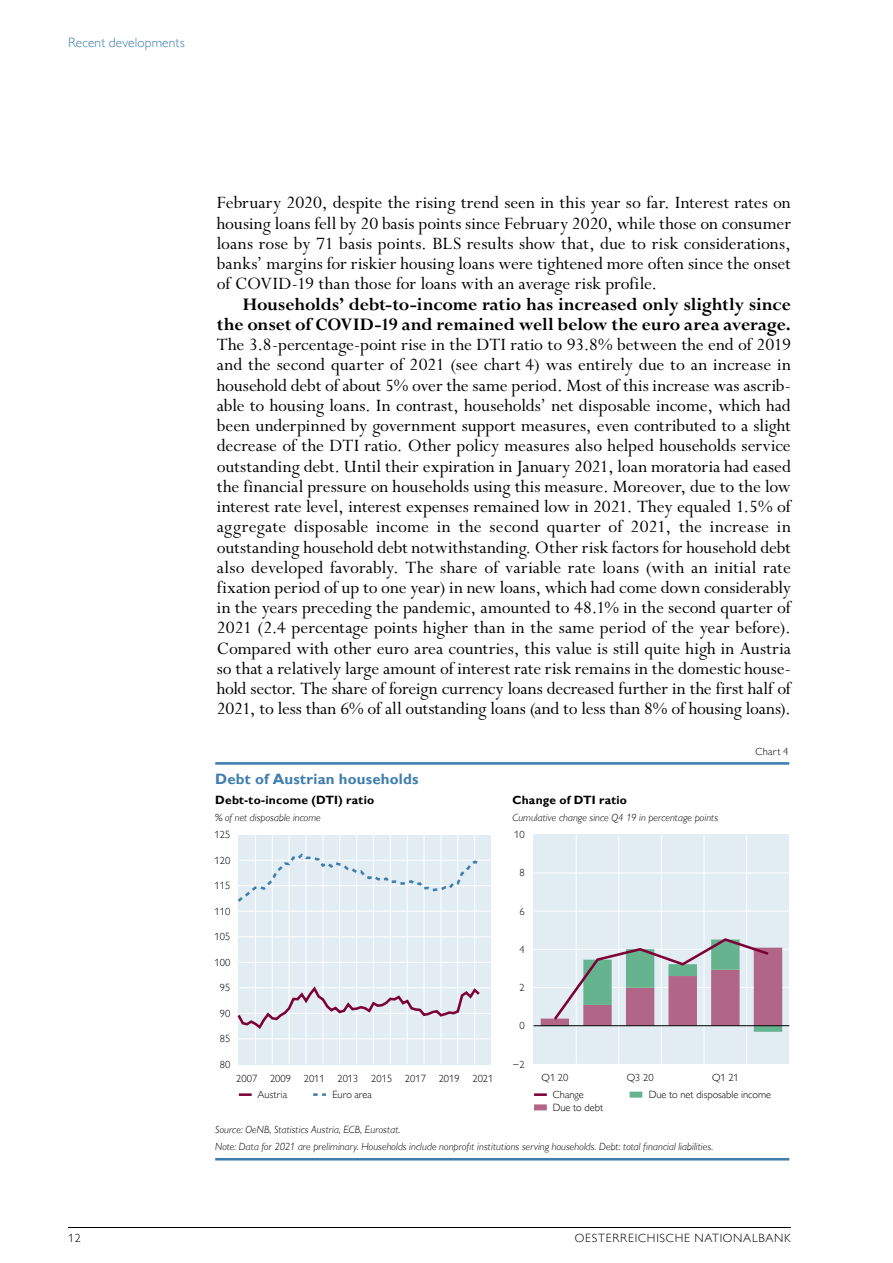
<style>
.page{position:relative;width:893px;height:1263px;background:#fff}
.page>*{position:absolute;margin:0;border:0;box-sizing:border-box;transform-origin:0 0}
.t1{font:19.5px/20.2px "Perpetua Std";color:#000;text-align:justify}
.t2{font:700 19.5px/20.2px "Perpetua Std";letter-spacing:-.005em;color:#000;text-align:right}
.t3{font:700 15px "Gill Sans MT Pro";letter-spacing:.01em;color:#3e7eaf}
.t4{font:300 13.5px "Gill Sans MT Pro";letter-spacing:.01em;color:#3e7eaf}
.t5{font:700 12px "Gill Sans MT Pro";letter-spacing:.015em;color:#000}
.t6{font:300 12px "Gill Sans MT Pro";letter-spacing:.06em;color:#000}
.t7{font:italic 300 10.5px/17px "Gill Sans MT Pro";letter-spacing:.01em;color:#000}
.t8{font:300 10.5px "Gill Sans MT Pro";color:#000}
</style>
<div class="page">
<hr style="left:68px;top:1227px;width:723px;height:1px;background:#000">
<hr style="left:215px;top:762px;width:574px;height:3px;background:#3e7eaf">
<hr style="left:215px;top:1158px;width:574px;height:2px;background:#3e7eaf">
<svg style="left:239px;top:1093px;width:13px;height:3px"></svg>
<svg style="left:313px;top:1093px;width:13px;height:3px"></svg>
<div style="left:534px;top:1104px;width:13px;height:6px;background:#b16687"></div>
<svg style="left:534px;top:1093px;width:13px;height:3px"></svg>
<div style="left:630px;top:1091px;width:12px;height:6px;background:#66b38f"></div>
<div style="left:239px;top:835px;width:252px;height:229px;background:#e2ecf3"></div>
<hr style="left:239px;top:860px;width:252px;height:1px;background:#fff">
<hr style="left:239px;top:885px;width:252px;height:1px;background:#fff">
<hr style="left:239px;top:911px;width:252px;height:1px;background:#fff">
<hr style="left:239px;top:936px;width:252px;height:1px;background:#fff">
<hr style="left:239px;top:962px;width:252px;height:1px;background:#fff">
<hr style="left:239px;top:987px;width:252px;height:1px;background:#fff">
<hr style="left:239px;top:1013px;width:252px;height:1px;background:#fff">
<hr style="left:239px;top:1038px;width:252px;height:1px;background:#fff">
<hr style="left:474px;top:835px;width:1px;height:229px;background:#fff">
<hr style="left:457px;top:835px;width:1px;height:229px;background:#fff">
<hr style="left:441px;top:835px;width:1px;height:229px;background:#fff">
<hr style="left:424px;top:835px;width:1px;height:229px;background:#fff">
<hr style="left:407px;top:835px;width:1px;height:229px;background:#fff">
<hr style="left:390px;top:835px;width:1px;height:229px;background:#fff">
<hr style="left:373px;top:835px;width:1px;height:229px;background:#fff">
<hr style="left:356px;top:835px;width:1px;height:229px;background:#fff">
<hr style="left:339px;top:835px;width:1px;height:229px;background:#fff">
<hr style="left:322px;top:835px;width:1px;height:229px;background:#fff">
<hr style="left:306px;top:835px;width:1px;height:229px;background:#fff">
<hr style="left:289px;top:835px;width:1px;height:229px;background:#fff">
<hr style="left:272px;top:835px;width:1px;height:229px;background:#fff">
<hr style="left:255px;top:835px;width:1px;height:229px;background:#fff">
<svg style="left:237px;top:984px;width:245px;height:47px"></svg>
<svg style="left:238px;top:852px;width:240px;height:52px"></svg>
<div style="left:534px;top:835px;width:255px;height:229px;background:#e2ecf3"></div>
<hr style="left:534px;top:872px;width:255px;height:1px;background:#fff">
<hr style="left:534px;top:911px;width:255px;height:1px;background:#fff">
<hr style="left:534px;top:949px;width:255px;height:1px;background:#fff">
<hr style="left:534px;top:987px;width:255px;height:1px;background:#fff">
<hr style="left:746px;top:835px;width:1px;height:229px;background:#fff">
<hr style="left:704px;top:835px;width:1px;height:229px;background:#fff">
<hr style="left:661px;top:835px;width:1px;height:229px;background:#fff">
<hr style="left:618px;top:835px;width:1px;height:229px;background:#fff">
<hr style="left:576px;top:835px;width:1px;height:229px;background:#fff">
<hr style="left:534px;top:1025px;width:255px;height:1px;background:#000">
<svg style="left:541px;top:937px;width:241px;height:95px"></svg>
<p class="t4" style="left:68px;top:35px;width:118px">Recent developments</p>
<p class="t1" style="left:217px;top:193px;width:576px">February 2020, despite the rising trend seen in this year so far. Interest rates on housing loans fell by 20 basis points since February 2020, while those on consumer loans rose by 71 basis points. BLS results show that, due to risk considerations, banks’ margins for riskier housing loans were tightened more often since the onset of COVID-19 than those for loans with an average risk profile.</p>
<p class="t2" style="left:217px;top:294px;width:576px">Households’ debt-to-income ratio has increased only slightly since the onset of COVID-19 and remained well below the euro area average.</p>
<p class="t1" style="left:217px;top:335px;width:576px">The 3.8-percentage-point rise in the DTI ratio to 93.8% between the end of 2019 and the second quarter of 2021 (see chart 4) was entirely due to an increase in household debt of about 5% over the same period. Most of this increase was ascrib&shy;able to housing loans. In contrast, households’ net disposable income, which had been underpinned by government support measures, even contributed to a slight decrease of the DTI ratio. Other policy measures also helped households service outstanding debt. Until their expiration in January 2021, loan moratoria had eased the financial pressure on households using this measure. Moreover, due to the low interest rate level, interest expenses remained low in 2021. They equaled 1.5% of aggregate disposable income in the second quarter of 2021, the increase in outstanding household debt notwithstanding. Other risk factors for household debt also developed favorably. The share of variable rate loans (with an initial rate fixation period of up to one year) in new loans, which had come down considerably in the years preceding the pandemic, amounted to 48.1% in the second quarter of 2021 (2.4 percentage points higher than in the same period of the year before).<br>Compared with other euro area countries, this value is still quite high in Austria so that a relatively large amount of interest rate risk remains in the domestic house&shy;hold sector. The share of foreign currency loans decreased further in the first half of 2021, to less than 6% of all outstanding loans (and to less than 8% of housing loans).</p>
<p class="t3" style="left:215px;top:769px;width:205px">Debt of Austrian households</p>
<p class="t5" style="left:215px;top:792px;width:160px">Debt-to-income (DTI) ratio</p>
<p class="t5" style="left:512px;top:792px;width:116px">Change of DTI ratio</p>
<p class="t7" style="left:215px;top:809px;width:107px">% of net disposable income</p>
<p class="t7" style="left:512px;top:809px;width:207px">Cumulative change since Q4 19 in percentage points</p>
<p class="t8" style="left:215px;top:828px;width:17px">125</p>
<p class="t8" style="left:215px;top:854px;width:17px">120</p>
<p class="t8" style="left:215px;top:879px;width:17px">115</p>
<p class="t8" style="left:215px;top:905px;width:17px">110</p>
<p class="t8" style="left:215px;top:930px;width:17px">105</p>
<p class="t8" style="left:215px;top:956px;width:17px">100</p>
<p class="t8" style="left:220px;top:981px;width:12px">95</p>
<p class="t8" style="left:220px;top:1007px;width:12px">90</p>
<p class="t8" style="left:220px;top:1032px;width:12px">85</p>
<p class="t8" style="left:220px;top:1058px;width:12px">80</p>
<p class="t8" style="left:514px;top:828px;width:12px">10</p>
<p class="t8" style="left:519px;top:866px;width:7px">8</p>
<p class="t8" style="left:519px;top:905px;width:7px">6</p>
<p class="t8" style="left:519px;top:943px;width:7px">4</p>
<p class="t8" style="left:519px;top:981px;width:7px">2</p>
<p class="t8" style="left:519px;top:1019px;width:7px">0</p>
<p class="t8" style="left:512px;top:1058px;width:14px">−2</p>
<p class="t8" style="left:236px;top:1072px;width:259px">2007 2009 2011 2013 2015 2017 2019 2021</p>
<p class="t8" style="left:542px;top:1071px;width:28px">Q1 20</p>
<p class="t8" style="left:627px;top:1071px;width:28px">Q3 20</p>
<p class="t8" style="left:712px;top:1071px;width:28px">Q1 21</p>
<p class="t8" style="left:756px;top:745px;width:34px">Chart 4</p>
<p class="t8" style="left:258px;top:1088px;width:31px">Austria</p>
<p class="t8" style="left:332px;top:1088px;width:41px">Euro area</p>
<p class="t8" style="left:553px;top:1088px;width:33px">Change</p>
<p class="t8" style="left:649px;top:1088px;width:124px">Due to net disposable income</p>
<p class="t8" style="left:553px;top:1101px;width:52px">Due to debt</p>
<p class="t7" style="left:215px;top:1121px;width:499px">Source: OeNB, Statistics Austria, ECB, Eurostat.<br>Note: Data for 2021 are preliminary. Households include nonprofit institutions serving households. Debt: total financial liabilities.</p>
<p class="t6" style="left:68px;top:1231px;width:14px">12</p>
<p class="t6" style="left:575px;top:1231px;width:218px">OESTERREICHISCHE NATIONALBANK</p>
</div>
